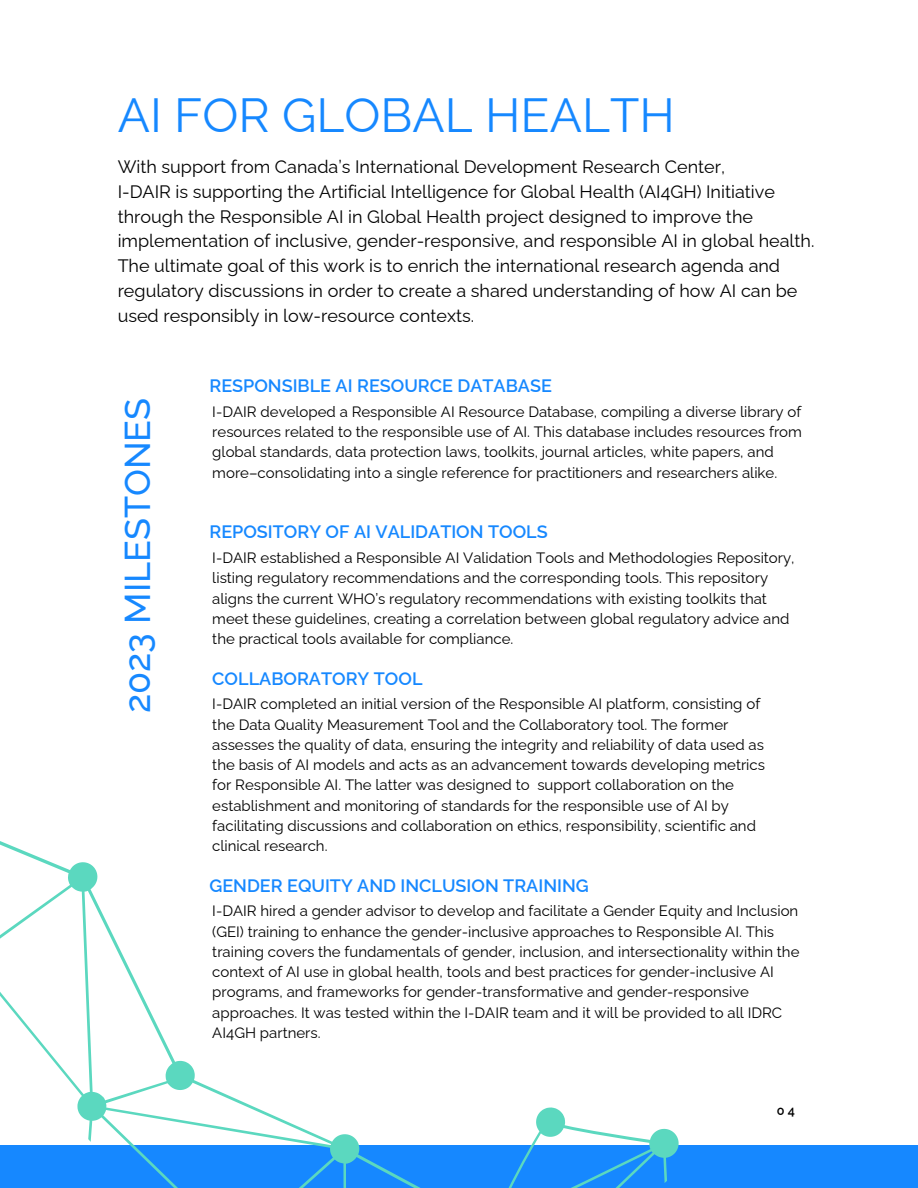
<style>
.page{position:relative;width:918px;height:1188px;background:#fff}
.page>*{position:absolute;margin:0;border:0;box-sizing:border-box;transform-origin:0 0}
.t1{font:48px "Raleway";color:#1688ff}
.t2{font:500 36px "Raleway";color:#1688ff}
.t3{font:18px/24.8px "Raleway";color:#000001}
.t4{font:600 18px "Raleway";color:#1688ff}
.t5{font:15px/20.2px "Raleway";color:#000001}
.t6{font:600 12.75px "Raleway";color:#000001}
</style>
<div class="page">
<div style="left:0;top:1145px;width:918px;height:43px;background:#1688ff"></div>
<svg style="left:0;top:841px;width:679px;height:347px"></svg>
<p class="t1" style="left:118px;top:87px;width:559px">AI FOR GLOBAL HEALTH</p>
<h1 class="t3" style="left:118px;top:154px;width:698px">With support from Canada’s International Development Research Center,<br>I-DAIR is supporting the Artificial Intelligence for Global Health (AI4GH) Initiative through the Responsible AI in Global Health project designed to improve the implementation of inclusive, gender-responsive, and responsible AI in global health.<br>The ultimate goal of this work is to enrich the international research agenda and regulatory discussions in order to create a shared understanding of how AI can be used responsibly in low-resource contexts.</h1>
<p class="t2" style="left:116px;top:713px;width:317px;rotate:-90deg">2023 MILESTONES</p>
<h3 class="t4" style="left:209px;top:375px;width:344px">RESPONSIBLE AI RESOURCE DATABASE</h3>
<h2 class="t5" style="left:212px;top:402px;width:591px">I-DAIR developed a Responsible AI Resource Database, compiling a diverse library of resources related to the responsible use of AI. This database includes resources from global standards, data protection laws, toolkits, journal articles, white papers, and more–consolidating into a single reference for practitioners and researchers alike.</h2>
<h4 class="t4" style="left:209px;top:522px;width:340px">REPOSITORY OF AI VALIDATION TOOLS</h4>
<p class="t5" style="left:212px;top:548px;width:584px">I-DAIR established a Responsible AI Validation Tools and Methodologies Repository, listing regulatory recommendations and the corresponding tools. This repository aligns the current WHO’s regulatory recommendations with existing toolkits that meet these guidelines, creating a correlation between global regulatory advice and the practical tools available for compliance.</p>
<h3 class="t4" style="left:212px;top:668px;width:212px">COLLABORATORY TOOL</h3>
<p class="t5" style="left:212px;top:694px;width:554px">I-DAIR completed an initial version of the Responsible AI platform, consisting of the Data Quality Measurement Tool and the Collaboratory tool. The former assesses the quality of data, ensuring the integrity and reliability of data used as the basis of AI models and acts as an advancement towards developing metrics for Responsible AI. The latter was designed to support collaboration on the establishment and monitoring of standards for the responsible use of AI by facilitating discussions and collaboration on ethics, responsibility, scientific and clinical research.</p>
<h3 class="t4" style="left:209px;top:875px;width:381px">GENDER EQUITY AND INCLUSION TRAINING</h3>
<p class="t5" style="left:212px;top:901px;width:589px">I-DAIR hired a gender advisor to develop and facilitate a Gender Equity and Inclusion (GEI) training to enhance the gender-inclusive approaches to Responsible AI. This training covers the fundamentals of gender, inclusion, and intersectionality within the context of AI use in global health, tools and best practices for gender-inclusive AI programs, and frameworks for gender-transformative and gender-responsive approaches. It was tested within the I-DAIR team and it will be provided to all IDRC AI4GH partners.</p>
<h3 class="t6" style="left:777px;top:1103px;width:20px">04</h3>
</div>
